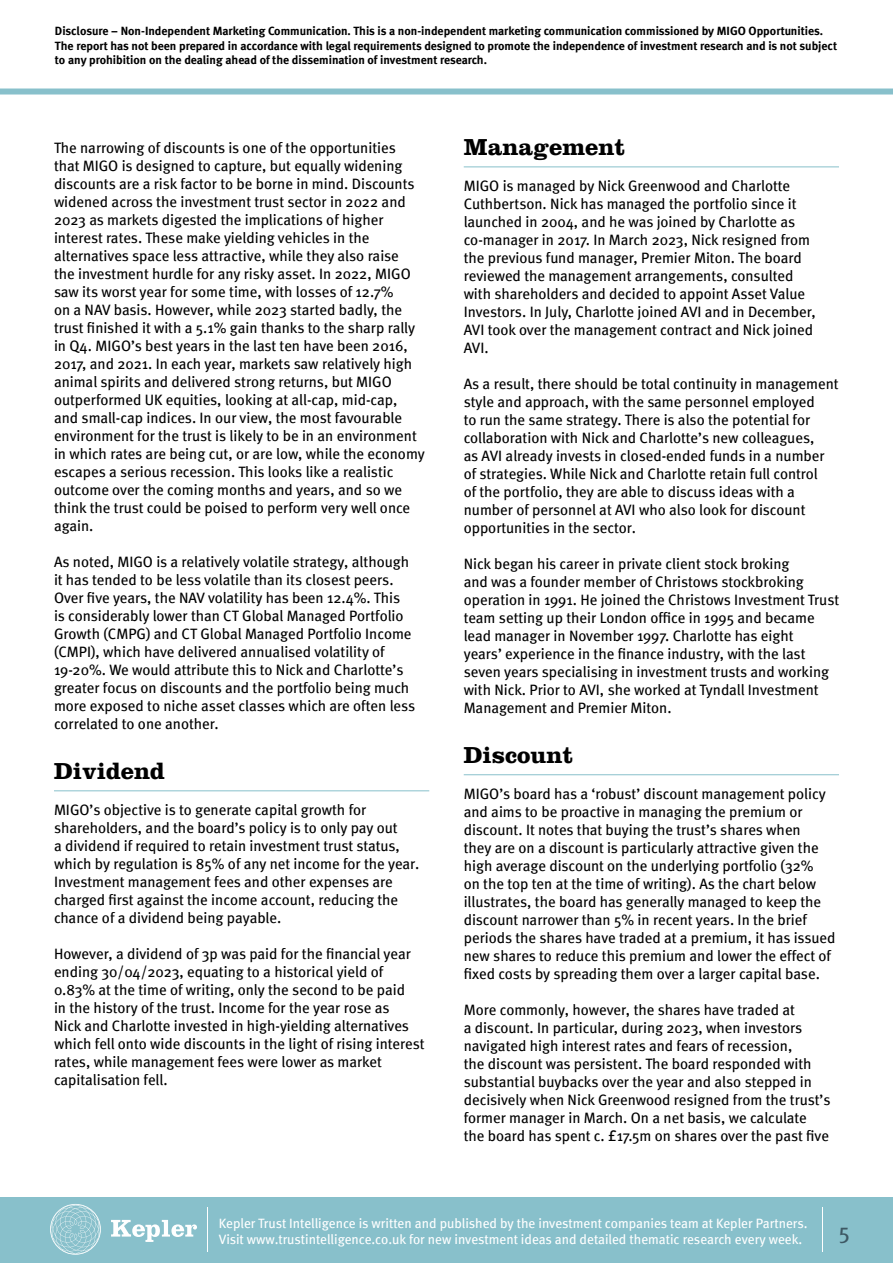
<style>
.page{position:relative;width:893px;height:1263px;background:#fff}
.page>*{position:absolute;margin:0;border:0;box-sizing:border-box;transform-origin:0 0}
.t1{font:700 24px "Clarendon LT Std";color:#000}
.t2{font:22.5px "Meta";color:#3d5864}
.t3{font:15px/18px "Meta";color:#000}
.t4{font:13.5px/16.2px "Meta";color:#fff}
.t5{font:12px/14.4px "Meta Bold LF";color:#000}
</style>
<div class="page">
<div style="left:0;top:1197px;width:893px;height:66px;background:#88c0cb"></div>
<svg style="left:111px;top:1220px;width:86px;height:22px"></svg>
<svg style="left:50px;top:1204px;width:51px;height:51px"></svg>
<hr style="left:207px;top:1207px;width:1px;height:44px;background:#fff">
<div style="left:0;top:89px;width:893px;height:6px;background:#88c0cb"></div>
<hr style="left:822px;top:1207px;width:1px;height:44px;background:#fff">
<hr style="left:464px;top:166px;width:375px;height:1px;background:#88c0cb">
<hr style="left:464px;top:774px;width:375px;height:1px;background:#88c0cb">
<hr style="left:54px;top:790px;width:375px;height:1px;background:#88c0cb">
<p class="t5" style="left:55px;top:24px;width:784px">Disclosure – Non-Independent Marketing Communication. This is a non-independent marketing communication commissioned by MIGO Opportunities.<br>The report has not been prepared in accordance with legal requirements designed to promote the independence of investment research and is not subject to any prohibition on the dealing ahead of the dissemination of investment research.</p>
<p class="t3" style="left:54px;top:139px;width:372px">The narrowing of discounts is one of the opportunities that MIGO is designed to capture, but equally widening discounts are a risk factor to be borne in mind. Discounts widened across the investment trust sector in 2022 and 2023 as markets digested the implications of higher interest rates. These make yielding vehicles in the alternatives space less attractive, while they also raise<br>the investment hurdle for any risky asset. In 2022, MIGO saw its worst year for some time, with losses of 12.7%<br>on a NAV basis. However, while 2023 started badly, the trust finished it with a 5.1% gain thanks to the sharp rally in Q4. MIGO’s best years in the last ten have been 2016, 2017, and 2021. In each year, markets saw relatively high animal spirits and delivered strong returns, but MIGO outperformed UK equities, looking at all-cap, mid-cap, and small-cap indices. In our view, the most favourable environment for the trust is likely to be in an environment in which rates are being cut, or are low, while the economy escapes a serious recession. This looks like a realistic outcome over the coming months and years, and so we think the trust could be poised to perform very well once again.</p>
<p class="t3" style="left:54px;top:553px;width:363px">As noted, MIGO is a relatively volatile strategy, although it has tended to be less volatile than its closest peers.<br>Over five years, the NAV volatility has been 12.4%. This<br>is considerably lower than CT Global Managed Portfolio Growth (CMPG) and CT Global Managed Portfolio Income (CMPI), which have delivered annualised volatility of 19-20%. We would attribute this to Nick and Charlotte’s greater focus on discounts and the portfolio being much more exposed to niche asset classes which are often less correlated to one another.</p>
<h1 class="t1" style="left:54px;top:757px;width:112px">Dividend</h1>
<p class="t3" style="left:54px;top:801px;width:367px">MIGO’s objective is to generate capital growth for shareholders, and the board’s policy is to only pay out<br>a dividend if required to retain investment trust status, which by regulation is 85% of any net income for the year.<br>Investment management fees and other expenses are charged first against the income account, reducing the chance of a dividend being payable.</p>
<p class="t3" style="left:54px;top:945px;width:372px">However, a dividend of 3p was paid for the financial year ending 30/04/2023, equating to a historical yield of 0.83% at the time of writing, only the second to be paid<br>in the history of the trust. Income for the year rose as<br>Nick and Charlotte invested in high-yielding alternatives which fell onto wide discounts in the light of rising interest rates, while management fees were lower as market capitalisation fell.</p>
<h1 class="t1" style="left:464px;top:133px;width:163px">Management</h1>
<p class="t3" style="left:464px;top:177px;width:354px">MIGO is managed by Nick Greenwood and Charlotte Cuthbertson. Nick has managed the portfolio since it launched in 2004, and he was joined by Charlotte as co-manager in 2017. In March 2023, Nick resigned from the previous fund manager, Premier Miton. The board reviewed the management arrangements, consulted with shareholders and decided to appoint Asset Value Investors. In July, Charlotte joined AVI and in December, AVI took over the management contract and Nick joined AVI.</p>
<p class="t3" style="left:464px;top:375px;width:376px">As a result, there should be total continuity in management style and approach, with the same personnel employed<br>to run the same strategy. There is also the potential for collaboration with Nick and Charlotte’s new colleagues,<br>as AVI already invests in closed-ended funds in a number of strategies. While Nick and Charlotte retain full control<br>of the portfolio, they are able to discuss ideas with a number of personnel at AVI who also look for discount opportunities in the sector.</p>
<p class="t3" style="left:464px;top:555px;width:377px">Nick began his career in private client stock broking<br>and was a founder member of Christows stockbroking operation in 1991. He joined the Christows Investment Trust team setting up their London office in 1995 and became lead manager in November 1997. Charlotte has eight<br>years’ experience in the finance industry, with the last seven years specialising in investment trusts and working with Nick. Prior to AVI, she worked at Tyndall Investment Management and Premier Miton.</p>
<h1 class="t1" style="left:464px;top:740px;width:111px">Discount</h1>
<p class="t3" style="left:464px;top:785px;width:373px">MIGO’s board has a ‘robust’ discount management policy and aims to be proactive in managing the premium or discount. It notes that buying the trust’s shares when<br>they are on a discount is particularly attractive given the high average discount on the underlying portfolio (32%<br>on the top ten at the time of writing). As the chart below illustrates, the board has generally managed to keep the discount narrower than 5% in recent years. In the brief periods the shares have traded at a premium, it has issued new shares to reduce this premium and lower the effect of fixed costs by spreading them over a larger capital base.</p>
<p class="t3" style="left:464px;top:1001px;width:368px">More commonly, however, the shares have traded at<br>a discount. In particular, during 2023, when investors navigated high interest rates and fears of recession,<br>the discount was persistent. The board responded with substantial buybacks over the year and also stepped in decisively when Nick Greenwood resigned from the trust’s former manager in March. On a net basis, we calculate the board has spent c. £17.5m on shares over the past five</p>
<p class="t4" style="left:219px;top:1214px;width:590px">Kepler Trust Intelligence is written and published by the investment companies team at Kepler Partners.<br>Visit www.trustintelligence.co.uk for new investment ideas and detailed thematic research every week.</p>
<h2 class="t2" style="left:839px;top:1218px;width:13px">5</h2>
</div>
